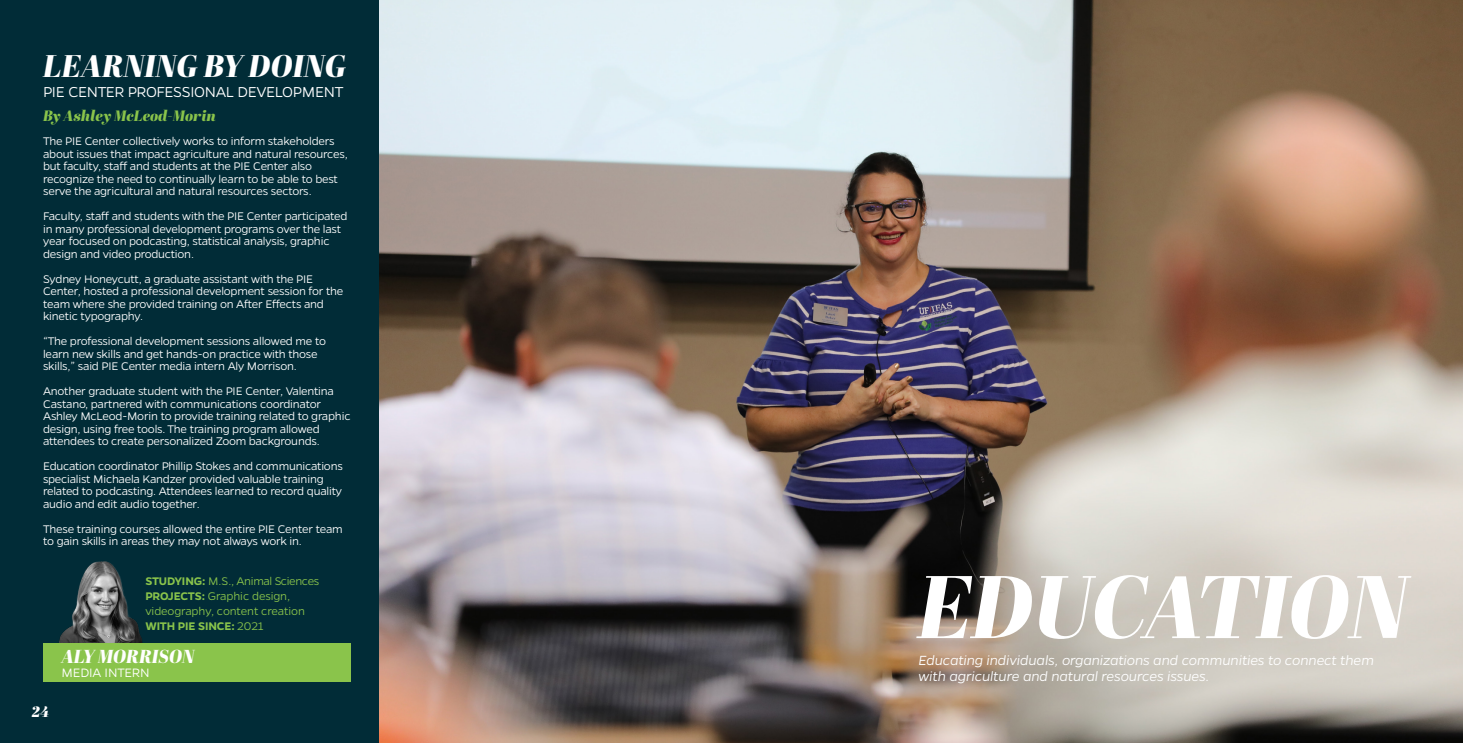
<style>
.page{position:relative;width:1463px;height:743px;background:#fff}
.page>*{position:absolute;margin:0;border:0;box-sizing:border-box;transform-origin:0 0}
.t1{font:italic 88.5px "Abril Fatface";color:#fff}
.t2{font:italic 31.25px "Abril Fatface";letter-spacing:.01em;color:#fff}
.t3{font:italic 18.75px "Abril Fatface";color:#fff}
.t4{font:300 16.25px "Gentona";letter-spacing:-.025em;color:#fff}
.t5{font:italic 300 15px/16.2px "Gentona";letter-spacing:-.01em;color:#fff}
.t6{font:italic 15px "Abril Fatface";color:#8ac44b}
.t7{font:italic 15px "Abril Fatface";color:#fff}
.t8{font:300 13.75px "Gentona";letter-spacing:-.015em;color:#fff}
.t9{font:300 12.5px/12.5px "Gentona";letter-spacing:-.02em;color:#fff}
.t10{font:300 12.5px/15px "Gentona";letter-spacing:-.01em;color:#8ac44b}
.t11{font:600 12.5px "Gentona";letter-spacing:-.015em;color:#8ac44b}
.s1{font-weight:600}
.s2{font-weight:300}
</style>
<div class="page">
<img style="left:379px;top:0;width:1083px;height:742px">
<div style="left:0;top:0;width:379px;height:742px;background:#012c37"></div>
<img style="left:59px;top:561px;width:84px;height:82px">
<div style="left:43px;top:643px;width:308px;height:39px;background:#8ac44b"></div>
<p class="t2" style="left:43px;top:43px;width:304px">LEARNING BY DOING</p>
<p class="t4" style="left:43px;top:83px;width:302px">PIE CENTER PROFESSIONAL DEVELOPMENT</p>
<p class="t6" style="left:43px;top:105px;width:174px">By Ashley McLeod-Morin</p>
<p class="t9" style="left:43px;top:135px;width:306px">The PIE Center collectively works to inform stakeholders about issues that impact agriculture and natural resources, but faculty, staff and students at the PIE Center also recognize the need to continually learn to be able to best serve the agricultural and natural resources sectors.</p>
<p class="t9" style="left:43px;top:210px;width:306px">Faculty, staff and students with the PIE Center participated in many professional development programs over the last year focused on podcasting, statistical analysis, graphic design and video production.</p>
<p class="t9" style="left:43px;top:272px;width:302px">Sydney Honeycutt, a graduate assistant with the PIE Center, hosted a professional development session for the team where she provided training on After Effects and kinetic typography.</p>
<p class="t9" style="left:43px;top:335px;width:284px">“The professional development sessions allowed me to learn new skills and get hands-on practice with those skills,” said PIE Center media intern Aly Morrison.</p>
<p class="t9" style="left:43px;top:385px;width:309px">Another graduate student with the PIE Center, Valentina Castano, partnered with communications coordinator Ashley McLeod-Morin to provide training related to graphic design, using free tools. The training program allowed attendees to create personalized Zoom backgrounds.</p>
<p class="t9" style="left:43px;top:460px;width:301px">Education coordinator Phillip Stokes and communications specialist Michaela Kandzer provided valuable training related to podcasting. Attendees learned to record quality audio and edit audio together.</p>
<p class="t9" style="left:43px;top:522px;width:301px">These training courses allowed the entire PIE Center team to gain skills in areas they may not always work in.</p>
<p class="t7" style="left:32px;top:701px;width:19px">24</p>
<p class="t10" style="left:145px;top:573px;width:175px"><span class="s1">STUDYING:</span> M.S., Animal Sciences<br><span class="s1">PROJECTS:</span> Graphic design, videography, content creation</p>
<p class="t11" style="left:145px;top:618px;width:120px">WITH PIE SINCE: <span class="s2">2021</span></p>
<p class="t3" style="left:61px;top:642px;width:134px">ALY MORRISON</p>
<p class="t8" style="left:61px;top:664px;width:90px">MEDIA INTERN</p>
<p class="t1" style="left:917px;top:543px;width:491px">EDUCATION</p>
<p class="t5" style="left:918px;top:651px;width:457px">Educating individuals, organizations and communities to connect them with agriculture and natural resources issues.</p>
</div>
